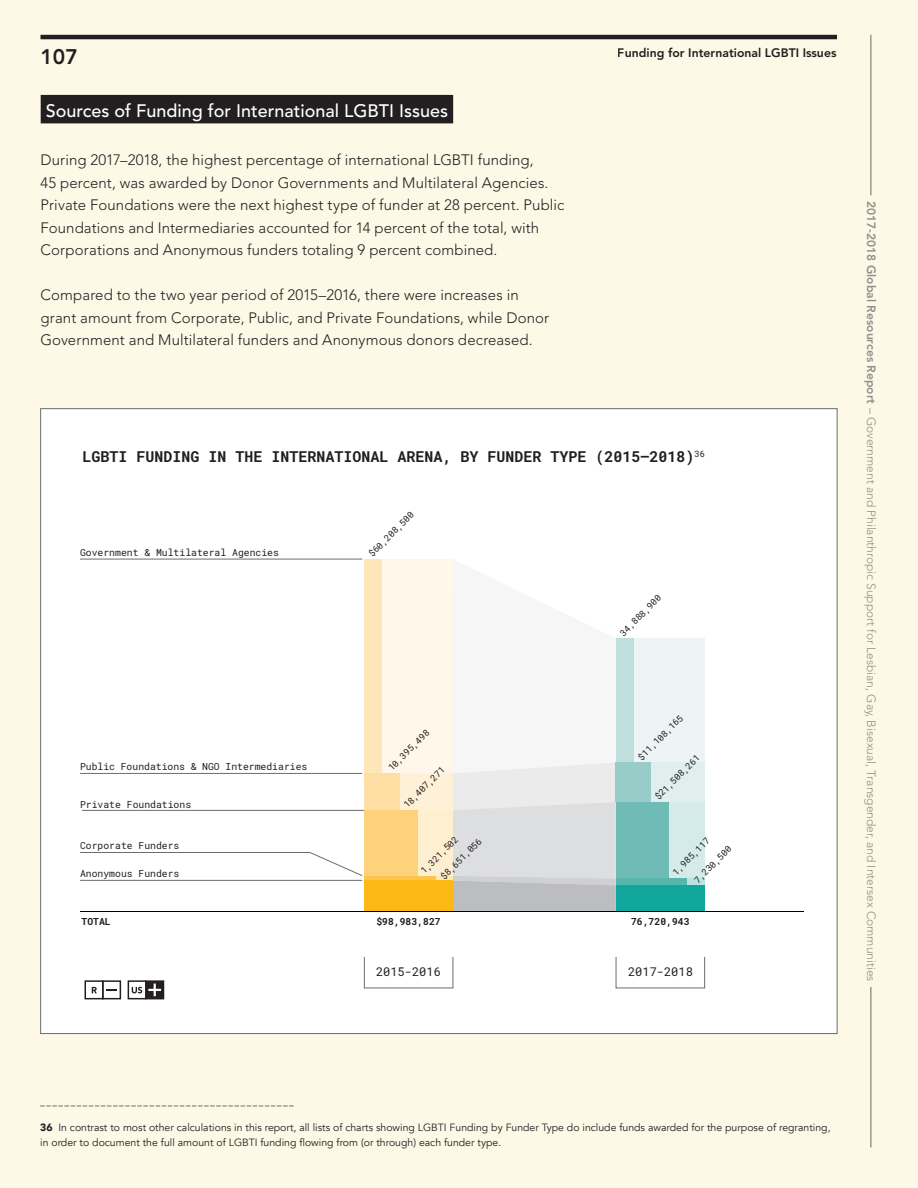
<style>
.page{position:relative;width:918px;height:1188px;background:#fef8e7}
.page>*{position:absolute;margin:0;border:0;box-sizing:border-box;transform-origin:0 0}
.t1{font:800 21px "Avenir LT Std";color:#231f20}
.t2{font:500 18px "Avenir LT Std";color:#fff}
.t3{font:300 15px/22.5px "Avenir LT Std";letter-spacing:.005em;color:#231f20}
.t4{font:700 15px "Roboto Mono";color:#231f20}
.t5{font:800 12.3px "Avenir LT Std";color:#231f20}
.t6{font:300 12px "Avenir LT Std";color:#939598}
.t7{font:12px "Roboto Mono";color:#231f20}
.t8{font:10.5px/15px "Avenir";color:#231f20}
.t9{font:9.75px "Roboto Mono";color:#231f20}
.t10{font:700 9.75px "Roboto Mono";color:#231f20}
.t11{font:9px "Roboto Mono";color:#231f20}
.s1{font-weight:800}
.s2{font-weight:900}
</style>
<div class="page">
<div style="left:40px;top:408px;width:797px;height:626px;background:#fff;border:1px solid #6c6d70"></div>
<svg style="left:453px;top:762px;width:163px;height:149px"></svg>
<div style="left:364px;top:559px;width:89px;height:214px;background:#fef7ea"></div>
<div style="left:364px;top:773px;width:89px;height:37px;background:#fef1d7"></div>
<div style="left:364px;top:810px;width:89px;height:66px;background:#feefd0"></div>
<div style="left:364px;top:876px;width:89px;height:5px;background:#fee9b8"></div>
<div style="left:364px;top:559px;width:18px;height:214px;background:#fee6b9"></div>
<div style="left:364px;top:773px;width:36px;height:37px;background:#ffdea4"></div>
<div style="left:364px;top:810px;width:54px;height:66px;background:#fed17b"></div>
<div style="left:364px;top:876px;width:72px;height:5px;background:#fec54d"></div>
<div style="left:364px;top:881px;width:89px;height:30px;background:#fcb814"></div>
<div style="left:616px;top:638px;width:89px;height:125px;background:#ecf5f4"></div>
<div style="left:616px;top:763px;width:89px;height:39px;background:#e0efee"></div>
<div style="left:616px;top:802px;width:89px;height:77px;background:#d4ebe9"></div>
<div style="left:616px;top:879px;width:89px;height:7px;background:#b8e4e1"></div>
<div style="left:616px;top:638px;width:17px;height:125px;background:#c0dedc"></div>
<div style="left:616px;top:763px;width:35px;height:39px;background:#97ccc8"></div>
<div style="left:616px;top:802px;width:53px;height:77px;background:#6fbcb6"></div>
<div style="left:616px;top:879px;width:71px;height:7px;background:#56b5ad"></div>
<div style="left:616px;top:886px;width:89px;height:25px;background:#12a79d"></div>
<div style="left:41px;top:95px;width:412px;height:28px;background:#231f20"></div>
<svg style="left:40px;top:1106px;width:254px;height:1px"></svg>
<svg style="left:80px;top:852px;width:283px;height:24px"></svg>
<hr style="left:80px;top:880px;width:282px;height:1px;background:#6c6d70">
<hr style="left:82px;top:810px;width:282px;height:1px;background:#6c6d70">
<hr style="left:80px;top:773px;width:282px;height:1px;background:#6c6d70">
<hr style="left:80px;top:559px;width:282px;height:1px;background:#6c6d70">
<hr style="left:80px;top:911px;width:723px;height:1px;background:#000">
<div style="left:102px;top:980px;width:19px;height:19px;border:2px solid #231f20"></div>
<div style="left:85px;top:980px;width:19px;height:19px;border:2px solid #231f20"></div>
<svg style="left:106px;top:989px;width:11px;height:2px"></svg>
<svg style="left:92px;top:987px;width:5px;height:6px"></svg>
<div style="left:128px;top:980px;width:19px;height:19px;border:2px solid #231f20"></div>
<svg style="left:132px;top:980px;width:32px;height:19px"></svg>
<hr style="left:40px;top:35px;width:797px;height:4px;background:#231f20">
<hr style="left:871px;top:987px;width:1px;height:160px;background:#6c6d70">
<hr style="left:871px;top:35px;width:1px;height:160px;background:#6c6d70">
<h1 class="t1" style="left:40px;top:44px;width:39px">107</h1>
<p class="t2" style="left:46px;top:100px;width:404px">Sources of Funding for International LGBTI Issues</p>
<p class="t3" style="left:40px;top:149px;width:525px">During 2017–2018, the highest percentage of international LGBTI funding,<br>45 percent, was awarded by Donor Governments and Multilateral Agencies.<br>Private Foundations were the next highest type of funder at 28 percent. Public Foundations and Intermediaries accounted for 14 percent of the total, with Corporations and Anonymous funders totaling 9 percent combined.</p>
<p class="t3" style="left:40px;top:284px;width:510px">Compared to the two year period of 2015–2016, there were increases in grant amount from Corporate, Public, and Private Foundations, while Donor<br>Government and Multilateral funders and Anonymous donors decreased.</p>
<p class="t5" style="left:618px;top:45px;width:220px">Funding for International LGBTI Issues</p>
<p class="t4" style="left:82px;top:446px;width:624px">LGBTI FUNDING IN THE INTERNATIONAL ARENA, BY FUNDER TYPE (2015–2018)<sup>36</sup></p>
<p class="t9" style="left:80px;top:546px;width:200px">Government &amp; Multilateral Agencies</p>
<p class="t9" style="left:80px;top:760px;width:229px">Public Foundations &amp; NGO Intermediaries</p>
<p class="t9" style="left:80px;top:797px;width:113px">Private Foundations</p>
<p class="t9" style="left:80px;top:839px;width:101px">Corporate Funders</p>
<p class="t9" style="left:80px;top:867px;width:101px">Anonymous Funders</p>
<p class="t10" style="left:82px;top:915px;width:31px">TOTAL</p>
<p class="t11" style="left:366px;top:551px;width:61px;rotate:-45deg">$60,208,500</p>
<p class="t11" style="left:617px;top:630px;width:55px;rotate:-45deg">34,888,900</p>
<p class="t11" style="left:635px;top:754px;width:61px;rotate:-45deg">$11,108,165</p>
<p class="t11" style="left:385px;top:765px;width:55px;rotate:-45deg">10,395,498</p>
<p class="t11" style="left:401px;top:802px;width:55px;rotate:-45deg">18,407,271</p>
<p class="t11" style="left:438px;top:873px;width:55px;rotate:-45deg">$8,651,056</p>
<p class="t11" style="left:652px;top:794px;width:61px;rotate:-45deg">$21,508,261</p>
<p class="t11" style="left:418px;top:868px;width:50px;rotate:-45deg">1,321,502</p>
<p class="t11" style="left:670px;top:869px;width:50px;rotate:-45deg">1,985,117</p>
<p class="t11" style="left:691px;top:877px;width:50px;rotate:-45deg">7,230,500</p>
<p class="t10" style="left:376px;top:915px;width:66px">$98,983,827</p>
<p class="t10" style="left:631px;top:915px;width:60px">76,720,943</p>
<p class="t7" style="left:376px;top:963px;width:66px">2015-2016</p>
<p class="t7" style="left:628px;top:963px;width:66px">2017-2018</p>
<p class="t6" style="left:878px;top:201px;width:782px;rotate:90deg"><span class="s1">2017-2018 Global Resources Report</span> – Government and Philanthropic Support for Lesbian, Gay, Bisexual, Transgender, and Intersex Communities</p>
<p class="t8" style="left:40px;top:1120px;width:792px"><span class="s2">36</span> In contrast to most other calculations in this report, all lists of charts showing LGBTI Funding by Funder Type do include funds awarded for the purpose of regranting, in order to document the full amount of LGBTI funding flowing from (or through) each funder type.</p>
</div>
